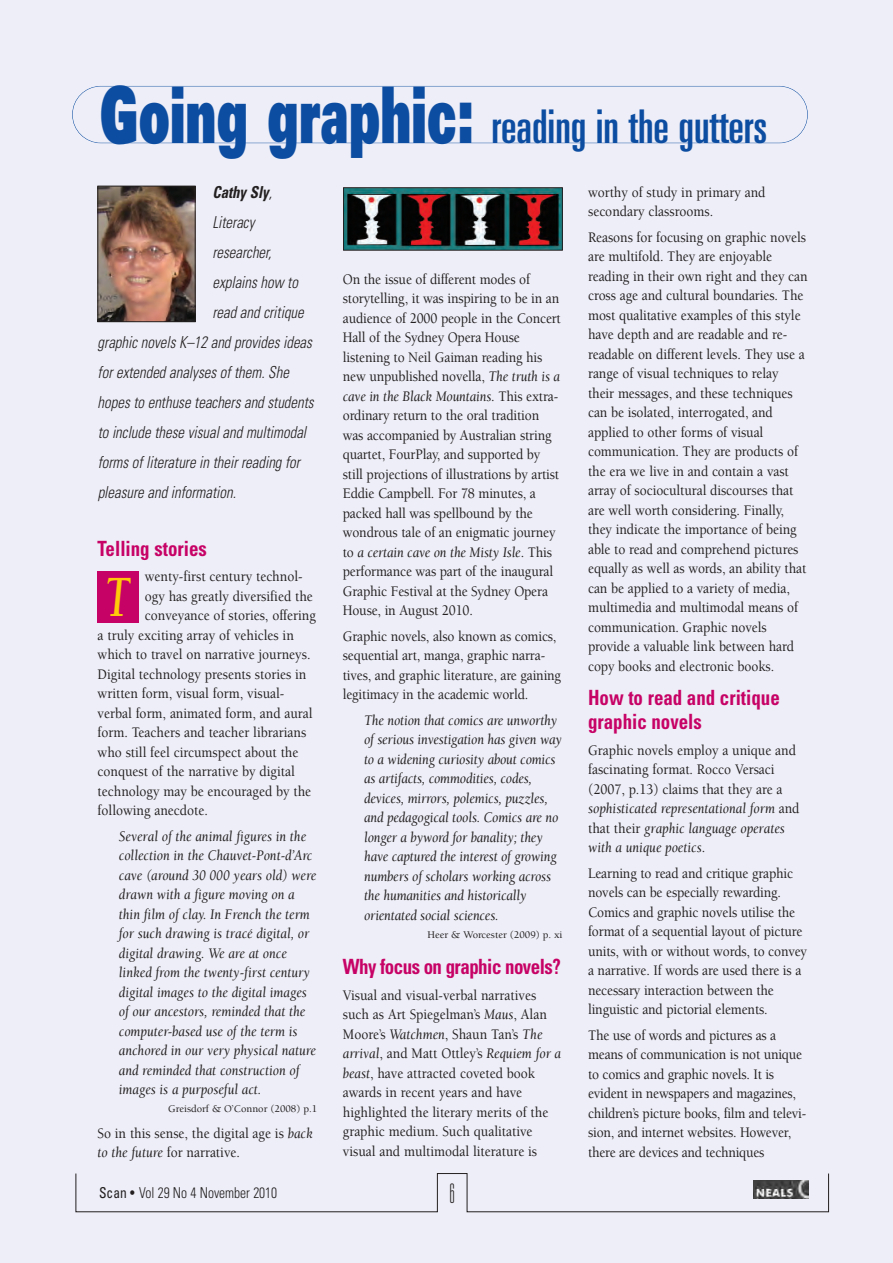
<style>
.page{position:relative;width:893px;height:1263px;background:#edeef7}
.page>*{position:absolute;margin:0;border:0;box-sizing:border-box;transform-origin:0 0}
.t1{font:italic 700 60px "Berkeley";color:#feca0a;scale:.7 1}
.t2{font:ultra-condensed 46.5px "Univers";color:#0d4da1}
.t3{font:100 ultra-condensed 27px "Univers";color:#231f20;scale:.9 1}
.t4{font:700 condensed 21px/24px "Univers";color:#c70266;scale:.9 1}
.t5{font:700 condensed 21px "Univers";letter-spacing:-.025em;color:#c70266;scale:.9 1}
.t6{font:italic 300 condensed 16.5px "Univers";color:#231f20;scale:.9 1}
.t7{font:italic 700 condensed 16.5px "Univers";color:#231f20;scale:.9 1}
.t8{font:500 15px/19.5px "Berkeley";letter-spacing:-.005em;color:#231f20;scale:.9 1}
.t9{font:italic 15px/19.5px "Berkeley";color:#231f20;scale:.9 1}
.t10{font:300 condensed 15px "Univers";color:#231f20;scale:.9 1}
.t11{font:500 10.5px "Berkeley";color:#231f20}
.s1{font-weight:900;font-stretch:normal;font-size:78px}
.s2{font-weight:300}
.s3{font-weight:400;font-style:italic}
.s4{font-weight:400}
</style>
<div class="page">
<h2 class="t2" style="left:100px;top:109px;width:669px"><span class="s1">Going graphic:</span> reading in the gutters</h2>
<p class="t7" style="left:212px;top:186px;width:71px">Cathy Sly<span class="s2">,</span></p>
<p class="t6" style="left:212px;top:216px;width:52px">Literacy</p>
<p class="t6" style="left:212px;top:246px;width:71px">researcher,</p>
<p class="t6" style="left:212px;top:276px;width:100px">explains how to</p>
<p class="t6" style="left:212px;top:306px;width:106px">read and critique</p>
<p class="t6" style="left:98px;top:336px;width:243px">graphic novels K–12 and provides ideas</p>
<p class="t6" style="left:98px;top:366px;width:217px">forextended analyses ofthem.She</p>
<p class="t6" style="left:98px;top:396px;width:245px">hopes to enthuse teachers and students</p>
<p class="t6" style="left:98px;top:426px;width:237px">to include these visualand multimodal</p>
<p class="t6" style="left:98px;top:456px;width:230px">forms ofliterature in theirreading for</p>
<p class="t6" style="left:98px;top:486px;width:158px">pleasure and information.</p>
<h3 class="t4" style="left:98px;top:539px;width:123px">Telling stories</h3>
<p class="t8" style="left:145px;top:568px;width:177px">wenty-first century technol-</p>
<p class="t8" style="left:145px;top:588px;width:188px">ogy has greatly diversified the</p>
<p class="t8" style="left:145px;top:607px;width:192px">conveyance of stories, offering</p>
<p class="t8" style="left:98px;top:627px;width:220px">a truly exciting array of vehicles in</p>
<p class="t8" style="left:98px;top:646px;width:238px">which to travel on narrative journeys.</p>
<p class="t8" style="left:98px;top:666px;width:234px">Digital technology presents stories in</p>
<p class="t8" style="left:98px;top:685px;width:209px">written form, visual form, visual-</p>
<p class="t8" style="left:98px;top:705px;width:240px">verbal form, animated form, and aural</p>
<p class="t8" style="left:98px;top:724px;width:233px">form. Teachers and teacher librarians</p>
<p class="t8" style="left:98px;top:744px;width:225px">who still feel circumspect about the</p>
<p class="t8" style="left:98px;top:763px;width:221px">conquest of the narrative by digital</p>
<p class="t8" style="left:98px;top:783px;width:239px">technology may be encouraged by the</p>
<p class="t8" style="left:98px;top:802px;width:124px">following anecdote.</p>
<p class="t9" style="left:119px;top:828px;width:221px">Several of the animal figures in the collection in the Chauvet-Pont-d’Arc cave (around 30 000 years old) were drawn with a figure moving on a thin film of clay. In French the term for such drawing is tracé digital, or digital drawing. We are at once linked from the twenty-first century digital images to the digital images of our ancestors, reminded that the computer-based use of the term is anchored in our very physical nature and reminded that construction of images is a purposeful act.</p>
<p class="t11" style="left:168px;top:1105px;width:151px">Greisdorf &amp; O’Connor (2008) p.1</p>
<p class="t8" style="left:98px;top:1125px;width:241px">So in this sense, the digital age is <span class="s3">back to the future</span> for narrative.</p>
<h1 class="t1" style="left:105px;top:573px;width:38px">T</h1>
<p class="t8" style="left:343px;top:271px;width:244px">On the issue of different modes of storytelling, it was inspiring to be in an audience of 2000 people in the Concert Hall of the Sydney Opera House listening to Neil Gaiman reading his new unpublished novella, <span class="s3">The truth is a cave in the Black Mountains</span>. This extra&shy;ordinary return to the oral tradition was accompanied by Australian string quartet, FourPlay, and supported by still projections of illustrations by artist Eddie Campbell. For 78 minutes, a packed hall was spellbound by the wondrous tale of an enigmatic journey to <span class="s3">a certain cave on the Misty Isle</span>. This performance was part of the inaugural Graphic Festival at the Sydney Opera House, in August 2010.</p>
<p class="t8" style="left:343px;top:628px;width:244px">Graphic novels, also known as comics, sequential art, manga, graphic narra&shy;tives, and graphic literature, are gaining legitimacy in the academic world.</p>
<p class="t9" style="left:364px;top:711px;width:221px">The notion that comics are unworthy of serious investigation has given way to a widening curiosity about comics as artifacts, commodities, codes, devices, mirrors, polemics, puzzles, and pedagogical tools. Comics are no longer a byword for banality; they have captured the interest of growing numbers of scholars working across the humanities and historically orientated social sciences.</p>
<p class="t11" style="left:427px;top:930px;width:137px">Heer &amp; Worcester (2009) p. xi</p>
<h3 class="t5" style="left:343px;top:959px;width:244px">Why focus on graphic novels?</h3>
<p class="t8" style="left:343px;top:987px;width:244px">Visual and visual-verbal narratives such as Art Spiegelman’s <span class="s3">Maus</span>, Alan Moore’s <span class="s3">Watchmen</span>, Shaun Tan’s <span class="s3">The arrival</span>, and Matt Ottley’s <span class="s3">Requiem for a beast</span>, have attracted coveted book awards in recent years and have highlighted the literary merits of the graphic medium. Such qualitative visual and multimodal literature is</p>
<p class="t10" style="left:99px;top:1188px;width:199px"><span class="s4">Scan •</span> Vol 29 No 4 November 2010</p>
<h3 class="t3" style="left:449px;top:1183px;width:8px">6</h3>
<p class="t8" style="left:588px;top:184px;width:199px">worthy of study in primary and secondary classrooms.</p>
<p class="t8" style="left:588px;top:229px;width:245px">Reasons for focusing on graphic novels are multifold. They are enjoyable reading in their own right and they can cross age and cultural boundaries. The most qualitative examples of this style have depth and are readable and re&shy;readable on different levels. They use a range of visual techniques to relay their messages, and these techniques can be isolated, interrogated, and applied to other forms of visual communication. They are products of the era we live in and contain a vast array of sociocultural discourses that are well worth considering. Finally, they indicate the importance of being able to read and comprehend pictures equally as well as words, an ability that can be applied to a variety of media, multimedia and multimodal means of communication. Graphic novels provide a valuable link between hard copy books and electronic books.</p>
<h3 class="t4" style="left:588px;top:688px;width:214px">How to read and critique graphic novels</h3>
<p class="t8" style="left:588px;top:742px;width:236px">Graphic novels employ a unique and fascinating format. Rocco Versaci (2007, p.13) claims that they are a <span class="s3">sophisticated representational form</span> and that their <span class="s3">graphic language operates with a unique poetics</span>.</p>
<p class="t8" style="left:588px;top:865px;width:245px">Learning to read and critique graphic novels can be especially rewarding.<br>Comics and graphic novels utilise the format of a sequential layout of picture units, with or without words, to convey a narrative. If words are used there is a necessary interaction between the linguistic and pictorial elements.</p>
<p class="t8" style="left:588px;top:1027px;width:244px">The use of words and pictures as a means of communication is not unique to comics and graphic novels. It is evident in newspapers and magazines, children’s picture books, film and televi&shy;sion, and internet websites. However, there are devices and techniques</p>
</div>
